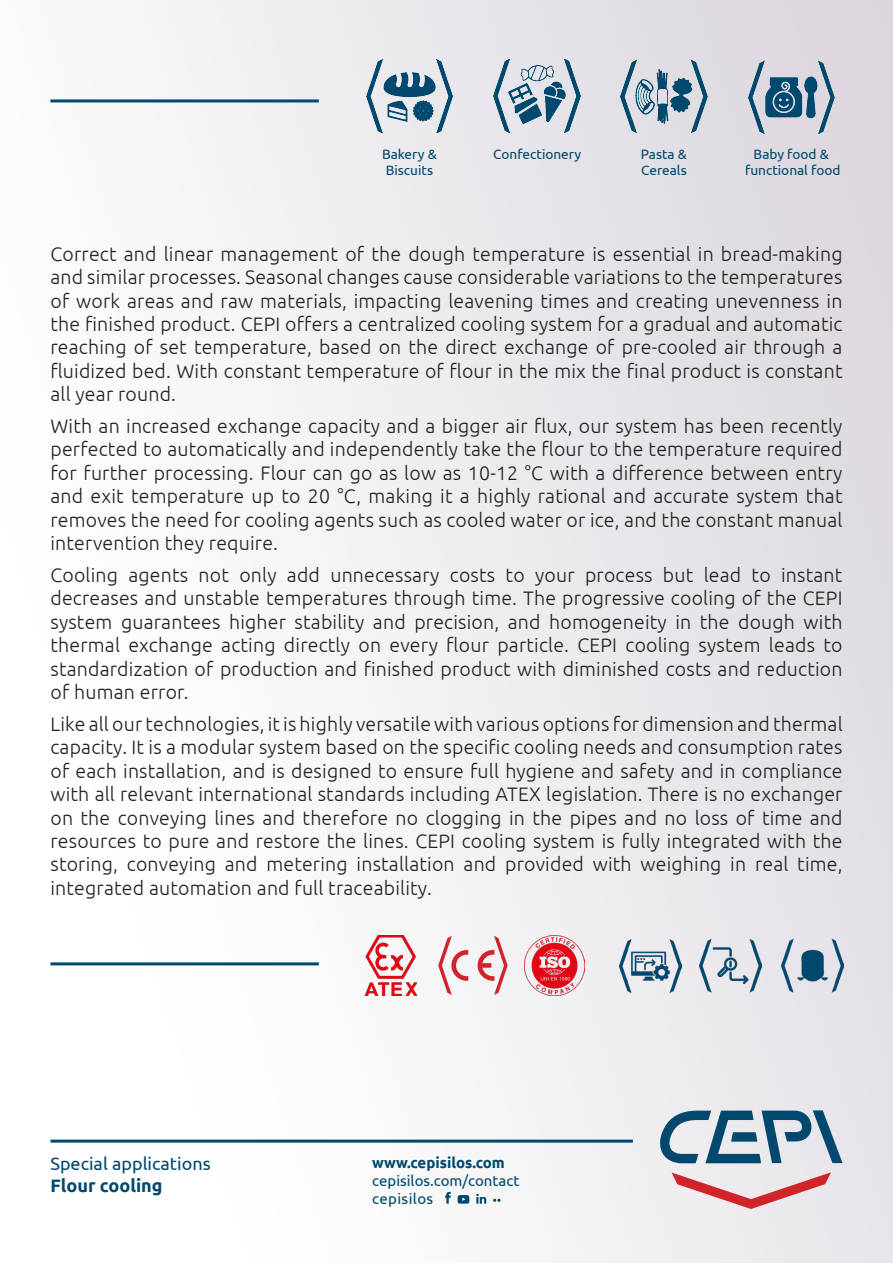
<style>
.page{position:relative;width:893px;height:1263px;background:#fff}
.page>*{position:absolute;margin:0;border:0;box-sizing:border-box;transform-origin:0 0}
.t1{font:300 19.5px/23.4px "Ubuntu";letter-spacing:.01em;color:#231f20;text-align:justify}
.t2{font:18px "Ubuntu";color:#00486d}
.t3{font:700 18px "Ubuntu";color:#00486d}
.t4{font:15px/18px "Ubuntu";color:#00486d}
.t5{font:700 15px "Ubuntu";color:#00486d}
.t6{font:13.65px/16.4px "Ubuntu";color:#00486d}
</style>
<div class="page">
<img style="left:50px;top:0;width:843px;height:1263px">
<svg style="left:659px;top:1110px;width:183px;height:53px;background:#8aa7b8"></svg>
<svg style="left:671px;top:1172px;width:160px;height:37px;background:#e5b7bb"></svg>
<hr style="left:50px;top:1139px;width:583px;height:3px;background:#00486d">
<svg style="left:445px;top:1192px;width:6px;height:12px"></svg>
<svg style="left:458px;top:1195px;width:11px;height:9px"></svg>
<svg style="left:476px;top:1194px;width:10px;height:10px"></svg>
<svg style="left:493px;top:1199px;width:8px;height:3px"></svg>
<img style="left:366px;top:60px;width:87px;height:73px">
<img style="left:493px;top:60px;width:87px;height:73px">
<img style="left:621px;top:60px;width:86px;height:73px">
<img style="left:748px;top:61px;width:86px;height:73px">
<hr style="left:50px;top:99px;width:269px;height:3px;background:#00486d">
<img style="left:699px;top:934px;width:63px;height:63px">
<img style="left:619px;top:934px;width:63px;height:62px">
<img style="left:781px;top:934px;width:62px;height:63px">
<img style="left:362px;top:935px;width:55px;height:60px">
<img style="left:525px;top:935px;width:60px;height:60px">
<svg style="left:476px;top:936px;width:32px;height:59px"></svg>
<svg style="left:438px;top:936px;width:30px;height:59px"></svg>
<hr style="left:50px;top:962px;width:269px;height:3px;background:#00486d">
<p class="t6" style="left:382px;top:145px;width:56px">Bakery &amp;<br>Biscuits</p>
<p class="t6" style="left:493px;top:145px;width:89px">Confectionery</p>
<p class="t6" style="left:641px;top:145px;width:48px">Pasta &amp;<br>Cereals</p>
<p class="t6" style="left:745px;top:145px;width:97px;text-align:center">Baby food &amp; functional food</p>
<p class="t1" style="left:50px;top:242px;width:794px">Correct and linear management of the dough temperature is essential in bread-making and similar processes. Seasonal changes cause considerable variations to the temperatures of work areas and raw materials, impacting leavening times and creating unevenness in the finished product. CEPI offers a centralized cooling system for a gradual and automatic reaching of set temperature, based on the direct exchange of pre-cooled air through a fluidized bed. With constant temperature of flour in the mix the final product is constant all year round.</p>
<p class="t1" style="left:50px;top:414px;width:794px">With an increased exchange capacity and a bigger air flux, our system has been recently perfected to automatically and independently take the flour to the temperature required for further processing. Flour can go as low as 10-12 °C with a difference between entry and exit temperature up to 20 °C, making it a highly rational and accurate system that removes the need for cooling agents such as cooled water or ice, and the constant manual intervention they require.</p>
<p class="t1" style="left:50px;top:563px;width:794px">Cooling agents not only add unnecessary costs to your process but lead to instant decreases and unstable temperatures through time. The progressive cooling of the CEPI system guarantees higher stability and precision, and homogeneity in the dough with thermal exchange acting directly on every flour particle. CEPI cooling system leads to standardization of production and finished product with diminished costs and reduction of human error.</p>
<p class="t1" style="left:50px;top:712px;width:794px">Like all our technologies, it is highly versatile with various options for dimension and thermal capacity. It is a modular system based on the specific cooling needs and consumption rates of each installation, and is designed to ensure full hygiene and safety and in compliance with all relevant international standards including ATEX legislation. There is no exchanger on the conveying lines and therefore no clogging in the pipes and no loss of time and resources to pure and restore the lines. CEPI cooling system is fully integrated with the storing, conveying and metering installation and provided with weighing in real time, integrated automation and full traceability.</p>
<p class="t2" style="left:50px;top:1153px;width:162px">Special applications</p>
<p class="t3" style="left:50px;top:1174px;width:114px">Flour cooling</p>
<p class="t5" style="left:372px;top:1153px;width:134px">www.cepisilos.com</p>
<p class="t4" style="left:372px;top:1171px;width:149px">cepisilos.com/contact cepisilos</p>
</div>
